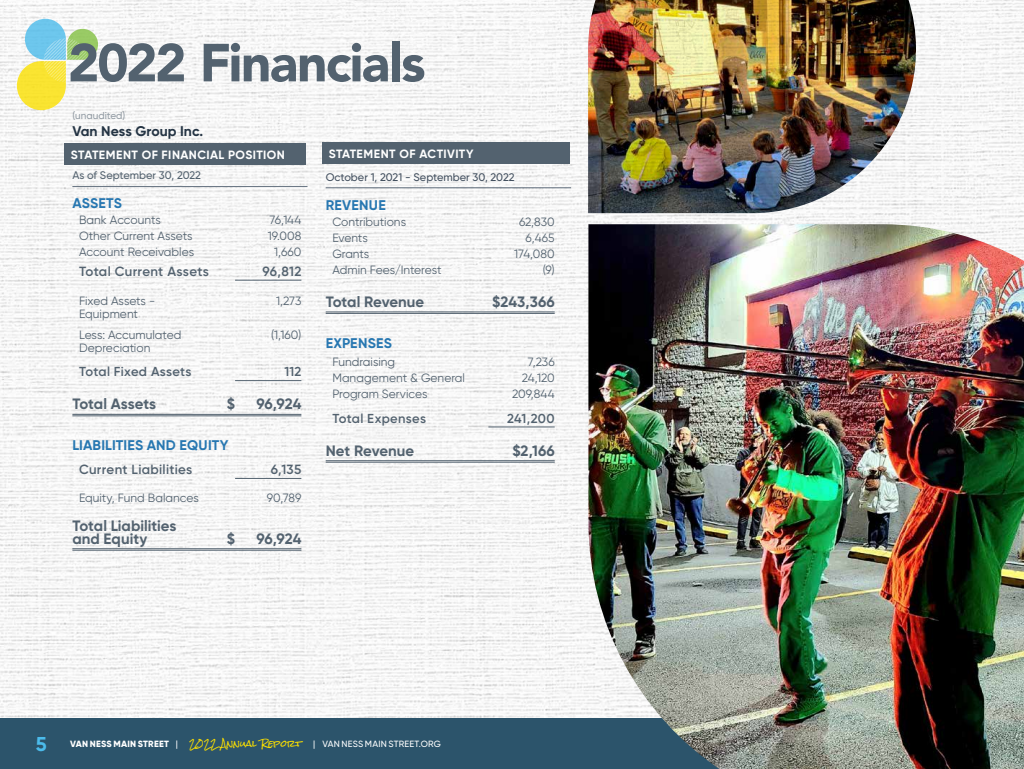
<style>
.page{position:relative;width:1024px;height:769px;background:#fff}
.page>*{position:absolute;margin:0;border:0;box-sizing:border-box;transform-origin:0 0}
.t1{font:900 53px "Avenir LT Std";letter-spacing:-.035em;color:#53626f}
.t2{font:700 20px "Gilroy";color:#4bbbeb}
.t3{font:700 15px/13px "Gilroy";color:#53626f}
.t4{font:700 14px "Gilroy";letter-spacing:.015em;color:#2777b1}
.t5{font:700 14px "Gilroy";letter-spacing:.005em;color:#243444}
.t6{font:600 13.3px "Gilroy";letter-spacing:.02em;color:#53626f}
.t7{font:600 13px "Gilroy";letter-spacing:.02em;color:#53626f}
.t8{font:12px/20.5px "Gilroy";color:#53626f}
.t9{font:700 12px "Gilroy";letter-spacing:.035em;color:#fff}
.t10{font:500 11px "Gilroy";color:#43505f}
.t11{font:500 11px "Gilroy";color:#53626f}
.t12{font:500 10px "Gilroy";color:#53626f}
.t13{font:500 9px "Gilroy";letter-spacing:.02em;color:#fff}
.s1{font-weight:800}
.s2{font-family:"Rock Salt";font-weight:400;color:#fbdf01}
</style>
<div class="page">
<img style="left:0;top:0;width:1024px;height:717px">
<img style="left:588px;top:0;width:328px;height:213px">
<hr style="left:72px;top:186px;width:236px;height:1px;background:#6d7986">
<hr style="left:235px;top:279px;width:66px;height:1px;background:#53626f">
<hr style="left:235px;top:380px;width:66px;height:1px;background:#53626f">
<hr style="left:72px;top:413px;width:229px;height:1px;background:#53626f">
<hr style="left:72px;top:415px;width:229px;height:1px;background:#53626f">
<hr style="left:235px;top:477px;width:66px;height:1px;background:#53626f">
<hr style="left:72px;top:548px;width:229px;height:1px;background:#53626f">
<hr style="left:72px;top:549px;width:229px;height:1px;background:#53626f">
<div style="left:64px;top:143px;width:242px;height:21px;background:#53626f"></div>
<div style="left:322px;top:143px;width:248px;height:21px;background:#53626f"></div>
<hr style="left:326px;top:187px;width:245px;height:1px;background:#6d7986">
<hr style="left:326px;top:311px;width:229px;height:1px;background:#53626f">
<hr style="left:326px;top:313px;width:229px;height:1px;background:#53626f">
<hr style="left:488px;top:426px;width:67px;height:1px;background:#53626f">
<hr style="left:326px;top:460px;width:229px;height:1px;background:#53626f">
<hr style="left:326px;top:461px;width:229px;height:1px;background:#53626f">
<svg style="left:17px;top:19px;width:81px;height:91px"></svg>
<div style="left:0;top:717px;width:1024px;height:51px;background:#2c546b"></div>
<img style="left:588px;top:224px;width:436px;height:544px">
<h1 class="t1" style="left:68px;top:31px;width:359px">2022 Financials</h1>
<p class="t12" style="left:72px;top:109px;width:55px">(unaudited)</p>
<p class="t5" style="left:72px;top:122px;width:133px">Van Ness Group Inc.</p>
<p class="t11" style="left:72px;top:169px;width:130px">As of September 30, 2022</p>
<p class="t4" style="left:72px;top:194px;width:51px">ASSETS</p>
<p class="t8" style="left:79px;top:210px;width:83px">Bank Accounts</p>
<p class="t8" style="left:270px;top:210px;width:33px">76,144</p>
<p class="t8" style="left:79px;top:226px;width:115px">Other Current Assets</p>
<p class="t8" style="left:268px;top:226px;width:35px">19.008</p>
<p class="t8" style="left:79px;top:242px;width:117px">Account Receivables</p>
<p class="t8" style="left:274px;top:242px;width:29px">1,660</p>
<p class="t6" style="left:79px;top:262px;width:131px">Total Current Assets</p>
<p class="t6" style="left:263px;top:262px;width:40px">96,812</p>
<p class="t8" style="left:79px;top:290px;width:78px">Fixed Assets -</p>
<p class="t8" style="left:276px;top:290px;width:27px">1,273</p>
<p class="t8" style="left:79px;top:303px;width:104px">Equipment<br>Less: Accumulated</p>
<p class="t9" style="left:71px;top:147px;width:216px">STATEMENT OF FINANCIAL POSITION</p>
<p class="t9" style="left:329px;top:146px;width:146px">STATEMENT OF ACTIVITY</p>
<p class="t10" style="left:326px;top:170px;width:190px">October 1, 2021 - September 30, 2022</p>
<p class="t4" style="left:326px;top:196px;width:62px">REVENUE</p>
<p class="t8" style="left:332px;top:211px;width:75px">Contributions</p>
<p class="t8" style="left:519px;top:211px;width:37px">62,830</p>
<p class="t8" style="left:332px;top:227px;width:37px">Events</p>
<p class="t8" style="left:526px;top:227px;width:31px">6,465</p>
<p class="t8" style="left:332px;top:243px;width:38px">Grants</p>
<p class="t8" style="left:514px;top:243px;width:42px">174,080</p>
<p class="t8" style="left:332px;top:259px;width:111px">Admin Fees/Interest</p>
<p class="t8" style="left:543px;top:259px;width:13px">(9)</p>
<p class="t3" style="left:326px;top:295px;width:100px">Total Revenue</p>
<p class="t3" style="left:492px;top:295px;width:64px">$243,366</p>
<p class="t4" style="left:326px;top:334px;width:68px">EXPENSES</p>
<p class="t8" style="left:332px;top:351px;width:64px">Fundraising</p>
<p class="t8" style="left:528px;top:351px;width:28px">7,236</p>
<p class="t8" style="left:332px;top:367px;width:134px">Management &amp; General</p>
<p class="t8" style="left:522px;top:367px;width:34px">24,120</p>
<p class="t8" style="left:332px;top:383px;width:97px">Program Services</p>
<p class="t8" style="left:512px;top:383px;width:44px">209,844</p>
<p class="t7" style="left:332px;top:409px;width:95px">Total Expenses</p>
<p class="t7" style="left:507px;top:409px;width:49px">241,200</p>
<p class="t3" style="left:326px;top:443px;width:90px">Net Revenue</p>
<p class="t3" style="left:512px;top:443px;width:44px">$2,166</p>
<p class="t8" style="left:271px;top:324px;width:32px">(1,160)</p>
<p class="t8" style="left:79px;top:337px;width:73px">Depreciation</p>
<p class="t7" style="left:79px;top:363px;width:114px">Total Fixed Assets</p>
<p class="t7" style="left:284px;top:363px;width:18px">112</p>
<p class="t3" style="left:72px;top:397px;width:85px">Total Assets</p>
<p class="t3" style="left:227px;top:397px;width:10px">$</p>
<p class="t3" style="left:256px;top:397px;width:46px">96,924</p>
<p class="t4" style="left:72px;top:436px;width:158px">LIABILITIES AND EQUITY</p>
<p class="t6" style="left:79px;top:460px;width:115px">Current Liabilities</p>
<p class="t6" style="left:271px;top:460px;width:32px">6,135</p>
<p class="t8" style="left:79px;top:487px;width:121px">Equity, Fund Balances</p>
<p class="t8" style="left:267px;top:487px;width:36px">90,789</p>
<p class="t3" style="left:72px;top:518px;width:106px">Total Liabilities and Equity</p>
<p class="t3" style="left:227px;top:531px;width:10px">$</p>
<p class="t3" style="left:256px;top:531px;width:46px">96,924</p>
<h2 class="t2" style="left:36px;top:730px;width:12px">5</h2>
<p class="t13" style="left:70px;top:737px;width:372px"><span class="s1">VAN NESS MAIN STREET</span> | <span class="s2">2022 Annual Report</span> | VAN NESS MAIN STREET.ORG</p>
</div>
